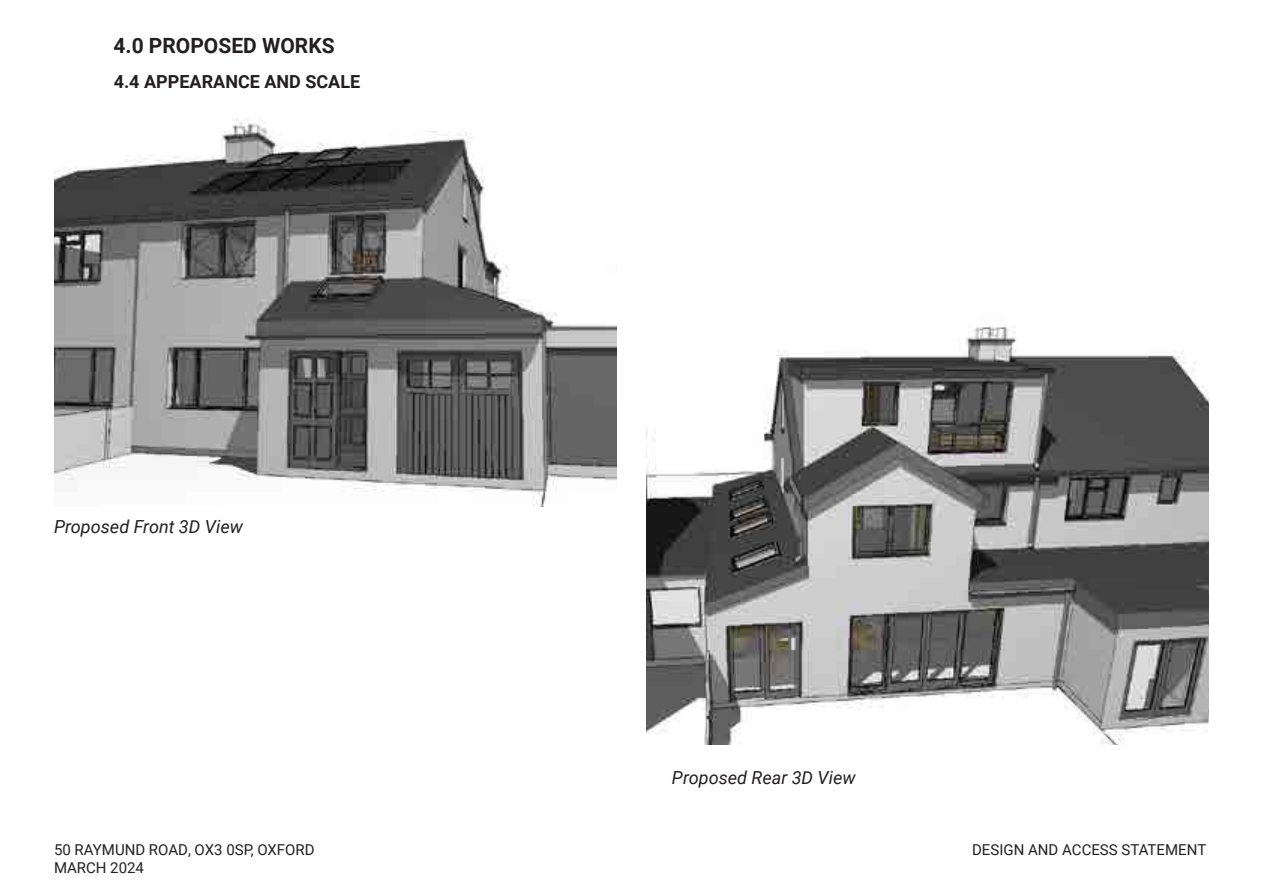
<style>
.page{position:relative;width:1263px;height:893px;background:#fff}
.page>*{position:absolute;margin:0;border:0;box-sizing:border-box;transform-origin:0 0}
.t1{font:700 21px "Roboto";color:#231f20}
.t2{font:italic 18px "Roboto";color:#231f20}
.t3{font:700 18px "Roboto";color:#231f20}
.t4{font:15px "Roboto";color:#231f20}
</style>
<div class="page">
<img style="left:646px;top:326px;width:563px;height:419px">
<img style="left:54px;top:119px;width:563px;height:387px">
<h1 class="t1" style="left:114px;top:31px;width:223px">4.0 PROPOSED WORKS</h1>
<p class="t3" style="left:114px;top:69px;width:248px">4.4 APPEARANCE AND SCALE</p>
<p class="t2" style="left:54px;top:514px;width:190px">Proposed Front 3D View</p>
<p class="t2" style="left:672px;top:765px;width:185px">Proposed Rear 3D View</p>
<p class="t4" style="left:54px;top:839px;width:262px">50 RAYMUND ROAD, OX3 0SP, OXFORD</p>
<p class="t4" style="left:972px;top:839px;width:236px">DESIGN AND ACCESS STATEMENT</p>
<p class="t4" style="left:54px;top:857px;width:92px">MARCH 2024</p>
</div>
